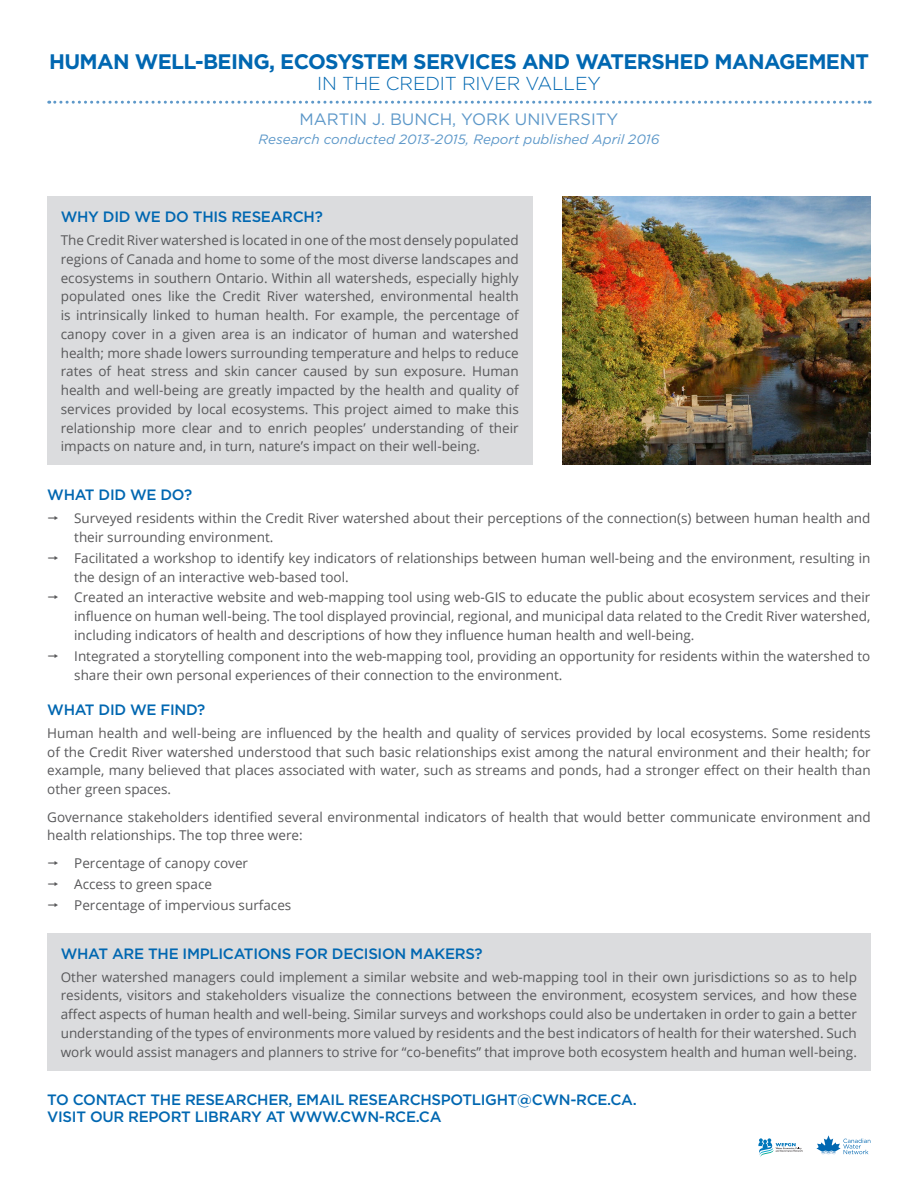
<style>
.page{position:relative;width:918px;height:1188px;background:#fff}
.page>*{position:absolute;margin:0;border:0;box-sizing:border-box;transform-origin:0 0}
.Cover_Top{font:700 21px "Gotham";letter-spacing:-.03em;color:#0067b1}
.Cover_Bottom{font:300 18.75px "Gotham";letter-spacing:-.01em;color:#0067b1}
.Study_By_-_Blue{font:16.5px "Gotham";color:#5d98c9}
.Interior_H3{font:500 15px/16.5px "Gotham";letter-spacing:-.02em;color:#0067b1}
.Interior_Body{font:13.5px/18.8px "Open Sans";color:#58585a;text-align:justify}
.Study_By_-_Blue-2{font:italic 13.5px "Gotham";color:#5d98c9}
</style>
<div class="page">
<svg style="left:49px;top:101px;width:821px;height:3px"></svg>
<div style="left:47px;top:197px;width:485px;height:268px;background:#dbdcde"></div>
<img style="left:562px;top:197px;width:309px;height:268px">
<div style="left:47px;top:933px;width:823px;height:137px;background:#dbdcde"></div>
<svg style="left:758px;top:1138px;width:45px;height:19px"></svg>
<svg style="left:816px;top:1135px;width:54px;height:19px"></svg>
<p class="Cover_Top" style="left:49px;top:48px;width:821px">HUMAN WELL-BEING, ECOSYSTEM SERVICES AND WATERSHED MANAGEMENT</p>
<p class="Cover_Bottom" style="left:317px;top:72px;width:285px">IN THE CREDIT RIVER VALLEY</p>
<p class="Study_By_-_Blue" style="left:300px;top:109px;width:320px">MARTIN J. BUNCH, YORK UNIVERSITY</p>
<p class="Study_By_-_Blue-2" style="left:259px;top:131px;width:402px">Research conducted 2013-2015, Report published April 2016</p>
<p class="Interior_H3" style="left:61px;top:208px;width:264px">WHY DID WE DO THIS RESEARCH?</p>
<p class="Interior_Body" style="left:61px;top:231px;width:460px">The Credit River watershed is located in one of the most densely populated regions of Canada and home to some of the most diverse landscapes and ecosystems in southern Ontario. Within all watersheds, especially highly populated ones like the Credit River watershed, environmental health is intrinsically linked to human health. For example, the percentage of canopy cover in a given area is an indicator of human and watershed health; more shade lowers surrounding temperature and helps to reduce rates of heat stress and skin cancer caused by sun exposure. Human health and well-being are greatly impacted by the health and quality of services provided by local ecosystems. This project aimed to make this relationship more clear and to enrich peoples’ understanding of their impacts on nature and, in turn, nature’s impact on their well-being.</p>
<p class="Interior_H3" style="left:47px;top:486px;width:146px">WHAT DID WE DO?</p>
<p class="Interior_Body" style="left:74px;top:508px;width:798px">Surveyed residents within the Credit River watershed about their perceptions of the connection(s) between human health and their surrounding environment.</p>
<p class="Interior_Body" style="left:74px;top:548px;width:798px">Facilitated a workshop to identify key indicators of relationships between human well-being and the environment, resulting in the design of an interactive web-based tool.</p>
<p class="Interior_Body" style="left:74px;top:588px;width:798px">Created an interactive website and web-mapping tool using web-GIS to educate the public about ecosystem services and their influence on human well-being. The tool displayed provincial, regional, and municipal data related to the Credit River watershed, including indicators of health and descriptions of how they influence human health and well-being.</p>
<p class="Interior_Body" style="left:74px;top:646px;width:798px">Integrated a storytelling component into the web-mapping tool, providing an opportunity for residents within the watershed to share their own personal experiences of their connection to the environment.</p>
<p class="Interior_H3" style="left:47px;top:701px;width:160px">WHAT DID WE FIND?</p>
<p class="Interior_Body" style="left:47px;top:723px;width:825px">Human health and well-being are influenced by the health and quality of services provided by local ecosystems. Some residents of the Credit River watershed understood that such basic relationships exist among the natural environment and their health; for example, many believed that places associated with water, such as streams and ponds, had a stronger effect on their health than other green spaces.</p>
<p class="Interior_Body" style="left:47px;top:807px;width:825px">Governance stakeholders identified several environmental indicators of health that would better communicate environment and health relationships. The top three were:</p>
<p class="Interior_Body" style="left:74px;top:854px;width:175px">Percentage of canopy cover</p>
<p class="Interior_Body" style="left:74px;top:874px;width:139px">Access to green space</p>
<p class="Interior_Body" style="left:74px;top:895px;width:219px">Percentage of impervious surfaces</p>
<p class="Interior_H3" style="left:61px;top:945px;width:423px">WHAT ARE THE IMPLICATIONS FOR DECISION MAKERS?</p>
<p class="Interior_Body" style="left:61px;top:967px;width:798px">Other watershed managers could implement a similar website and web-mapping tool in their own jurisdictions so as to help residents, visitors and stakeholders visualize the connections between the environment, ecosystem services, and how these affect aspects of human health and well-being. Similar surveys and workshops could also be undertaken in order to gain a better understanding of the types of environments more valued by residents and the best indicators of health for their watershed. Such work would assist managers and planners to strive for “co-benefits” that improve both ecosystem health and human well-being.</p>
<p class="Interior_H3" style="left:47px;top:1092px;width:591px">TO CONTACT THE RESEARCHER, EMAIL RESEARCHSPOTLIGHT@CWN-RCE.CA.<br>VISIT OUR REPORT LIBRARY AT WWW.CWN-RCE.CA</p>
</div>
